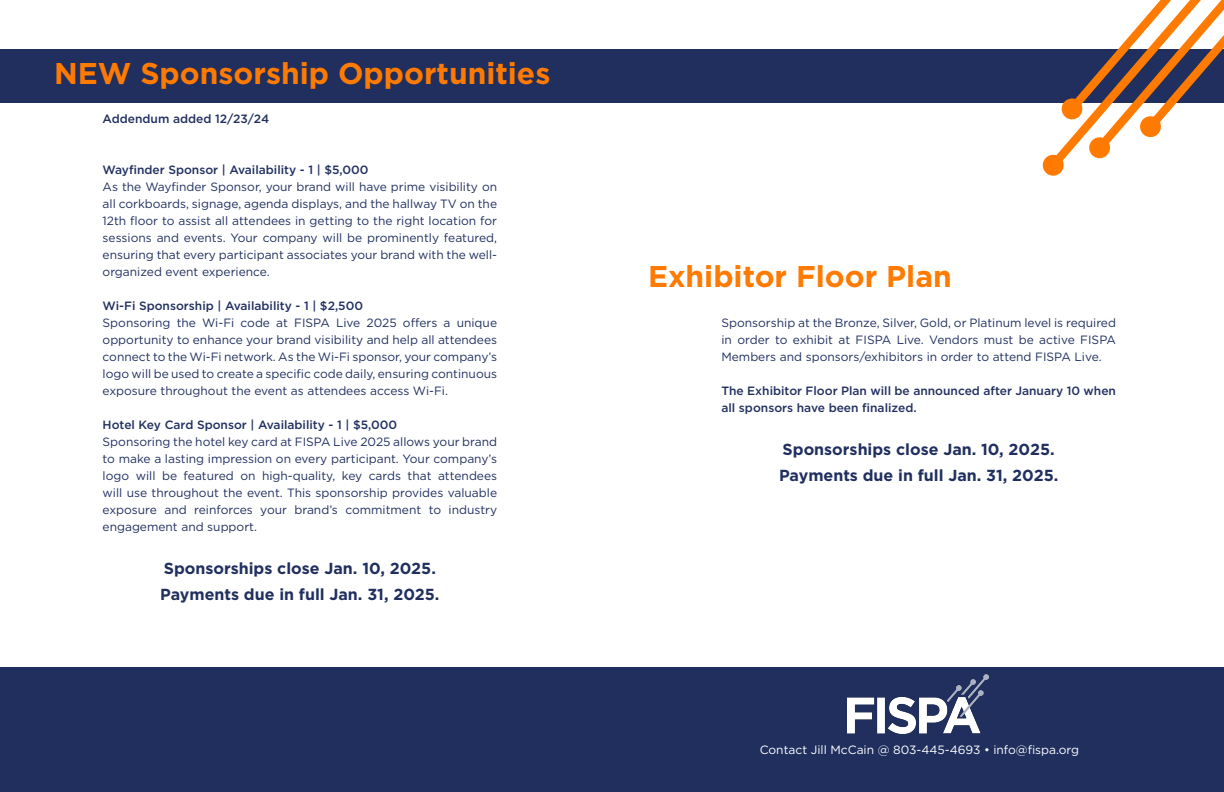
<style>
.page{position:relative;width:1224px;height:792px;background:#fff}
.page>*{position:absolute;margin:0;border:0;box-sizing:border-box;transform-origin:0 0}
.t1{font:700 30px "Gotham";color:#ff7a00}
.t2{font:700 16px "Gotham";color:#202f5f}
.t3{font:12px/17px "Gotham";color:#202f5f;text-align:justify}
.t4{font:500 12px/17px "Gotham";color:#202f5f}
.t5{font:12px "Gotham";color:#fff}
</style>
<div class="page">
<div style="left:0;top:49px;width:612px;height:53px;background:#202f5e"></div>
<div style="left:612px;top:49px;width:612px;height:53px;background:#202f5e"></div>
<svg style="left:1041px;top:0;width:183px;height:176px"></svg>
<div style="left:0;top:667px;width:612px;height:125px;background:#202f5e"></div>
<div style="left:612px;top:667px;width:612px;height:125px;background:#202f5e"></div>
<img style="left:847px;top:675px;width:142px;height:59px">
<p class="t1" style="left:54px;top:54px;width:498px">NEW Sponsorship Opportunities</p>
<p class="t4" style="left:103px;top:110px;width:168px">Addendum added 12/23/24</p>
<p class="t4" style="left:103px;top:161px;width:267px">Wayfinder Sponsor | Availability - 1 | $5,000</p>
<p class="t3" style="left:103px;top:178px;width:396px">As the Wayfinder Sponsor, your brand will have prime visibility on all corkboards, signage, agenda displays, and the hallway TV on the 12th floor to assist all attendees in getting to the right location for sessions and events. Your company will be prominently featured, ensuring that every participant associates your brand with the well&shy;organized event experience.</p>
<p class="t4" style="left:103px;top:297px;width:262px">Wi-Fi Sponsorship | Availability - 1 | $2,500</p>
<p class="t3" style="left:103px;top:314px;width:396px">Sponsoring the Wi-Fi code at FISPA Live 2025 offers a unique opportunity to enhance your brand visibility and help all attendees connect to the Wi-Fi network. As the Wi-Fi sponsor, your company’s logo will be used to create a specific code daily, ensuring continuous exposure throughout the event as attendees access Wi-Fi.</p>
<p class="t4" style="left:103px;top:416px;width:296px">Hotel Key Card Sponsor | Availability - 1 | $5,000</p>
<p class="t3" style="left:103px;top:433px;width:396px">Sponsoring the hotel key card at FISPA Live 2025 allows your brand to make a lasting impression on every participant. Your company’s logo will be featured on high-quality, key cards that attendees will use throughout the event. This sponsorship provides valuable exposure and reinforces your brand’s commitment to industry engagement and support.</p>
<p class="t2" style="left:164px;top:558px;width:274px">Sponsorships close Jan. 10, 2025.</p>
<p class="t2" style="left:160px;top:584px;width:281px">Payments due in full Jan. 31, 2025.</p>
<p class="t1" style="left:648px;top:256px;width:305px">Exhibitor Floor Plan</p>
<p class="t3" style="left:721px;top:314px;width:396px">Sponsorship at the Bronze, Silver, Gold, or Platinum level is required in order to exhibit at FISPA Live. Vendors must be active FISPA Members and sponsors/exhibitors in order to attend FISPA Live.</p>
<p class="t4" style="left:721px;top:382px;width:396px">The Exhibitor Floor Plan will be announced after January 10 when all sponsors have been finalized.</p>
<p class="t2" style="left:783px;top:439px;width:274px">Sponsorships close Jan. 10, 2025.</p>
<p class="t2" style="left:779px;top:465px;width:281px">Payments due in full Jan. 31, 2025.</p>
<p class="t5" style="left:760px;top:742px;width:321px">Contact Jill McCain @ 803-445-4693 • info@fispa.org</p>
</div>
